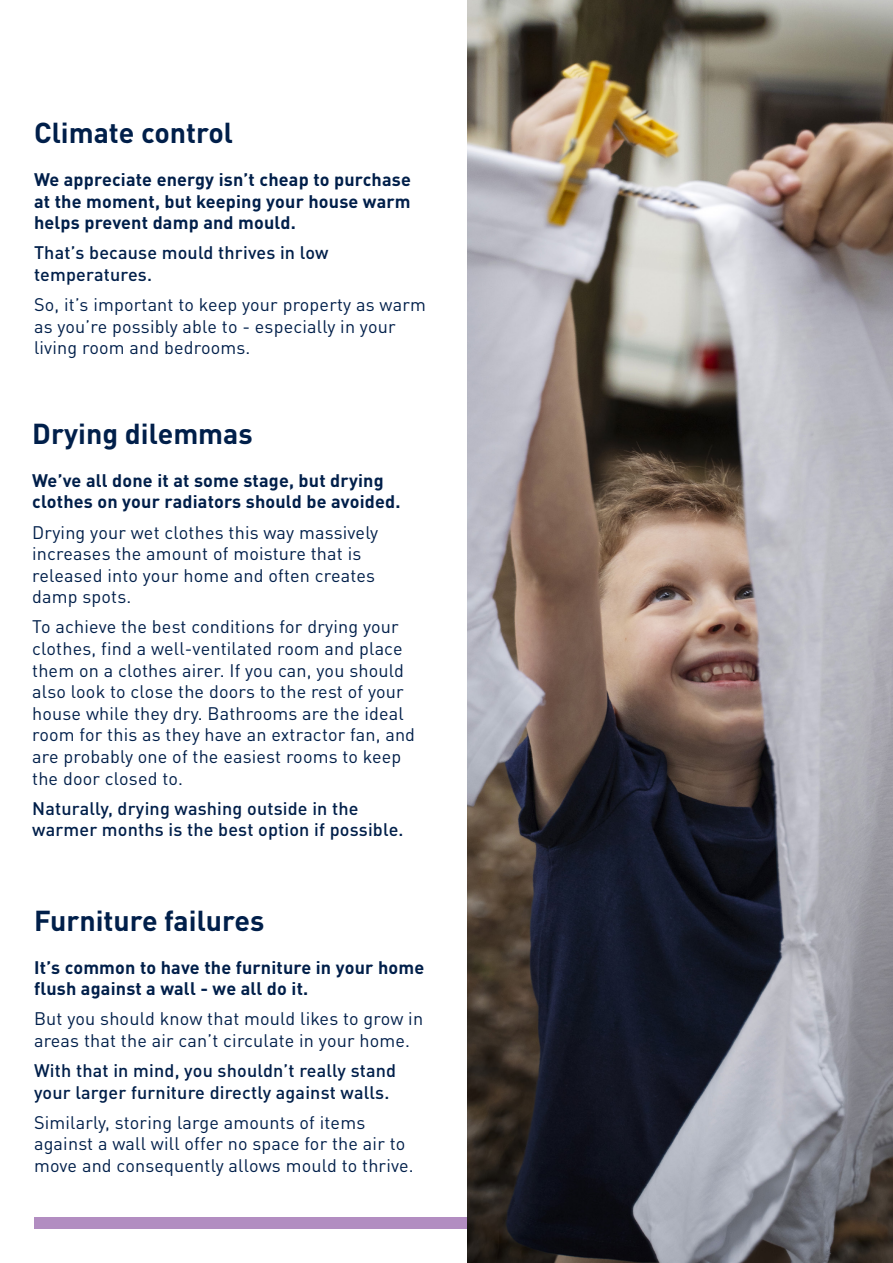
<style>
.page{position:relative;width:893px;height:1263px;background:#fff}
.page>*{position:absolute;margin:0;border:0;box-sizing:border-box;transform-origin:0 0}
.t1{font:700 28.5px "DINOT";color:#001f4a}
.t2{font:18px/21.6px "DINOT";letter-spacing:.01em;color:#001f4a}
.t3{font:700 18px/21.6px "DINOT";letter-spacing:.01em;color:#001f4a}
.t4{font:500 18px/21.6px "DINOT";letter-spacing:.01em;color:#001f4a}
</style>
<div class="page">
<div style="left:34px;top:1218px;width:859px;height:11px;background:#b28dc1"></div>
<img style="left:468px;top:0;width:425px;height:1263px">
<h1 class="t1" style="left:34px;top:110px;width:201px">Climate control</h1>
<p class="t3" style="left:34px;top:168px;width:378px;text-align:justify">We appreciate energy isn’t cheap to purchase at the moment, but keeping your house warm helps prevent damp and mould.</p>
<p class="t4" style="left:34px;top:241px;width:296px">That’s because mould thrives in low temperatures.</p>
<p class="t2" style="left:34px;top:292px;width:393px">So, it’s important to keep your property as warm as you’re possibly able to - especially in your living room and bedrooms.</p>
<h1 class="t1" style="left:32px;top:411px;width:222px">Drying dilemmas</h1>
<p class="t3" style="left:32px;top:468px;width:370px">We’ve all done it at some stage, but drying clothes on your radiators should be avoided.</p>
<p class="t2" style="left:32px;top:520px;width:348px">Drying your wet clothes this way massively increases the amount of moisture that is released into your home and often creates damp spots.</p>
<p class="t2" style="left:32px;top:615px;width:384px">To achieve the best conditions for drying your clothes, find a well-ventilated room and place them on a clothes airer. If you can, you should also look to close the doors to the rest of your house while they dry. Bathrooms are the ideal room for this as they have an extractor fan, and are probably one of the easiest rooms to keep the door closed to.</p>
<p class="t4" style="left:32px;top:796px;width:373px">Naturally, drying washing outside in the warmer months is the best option if possible.</p>
<h1 class="t1" style="left:34px;top:898px;width:232px">Furniture failures</h1>
<p class="t3" style="left:34px;top:955px;width:392px">It’s common to have the furniture in your home flush against a wall - we all do it.</p>
<p class="t2" style="left:34px;top:1007px;width:391px">But you should know that mould likes to grow in areas that the air can’t circulate in your home.</p>
<p class="t4" style="left:34px;top:1059px;width:363px">With that in mind, you shouldn’t really stand your larger furniture directly against walls.</p>
<p class="t2" style="left:34px;top:1110px;width:381px">Similarly, storing large amounts of items against a wall will offer no space for the air to move and consequently allows mould to thrive.</p>
</div>
